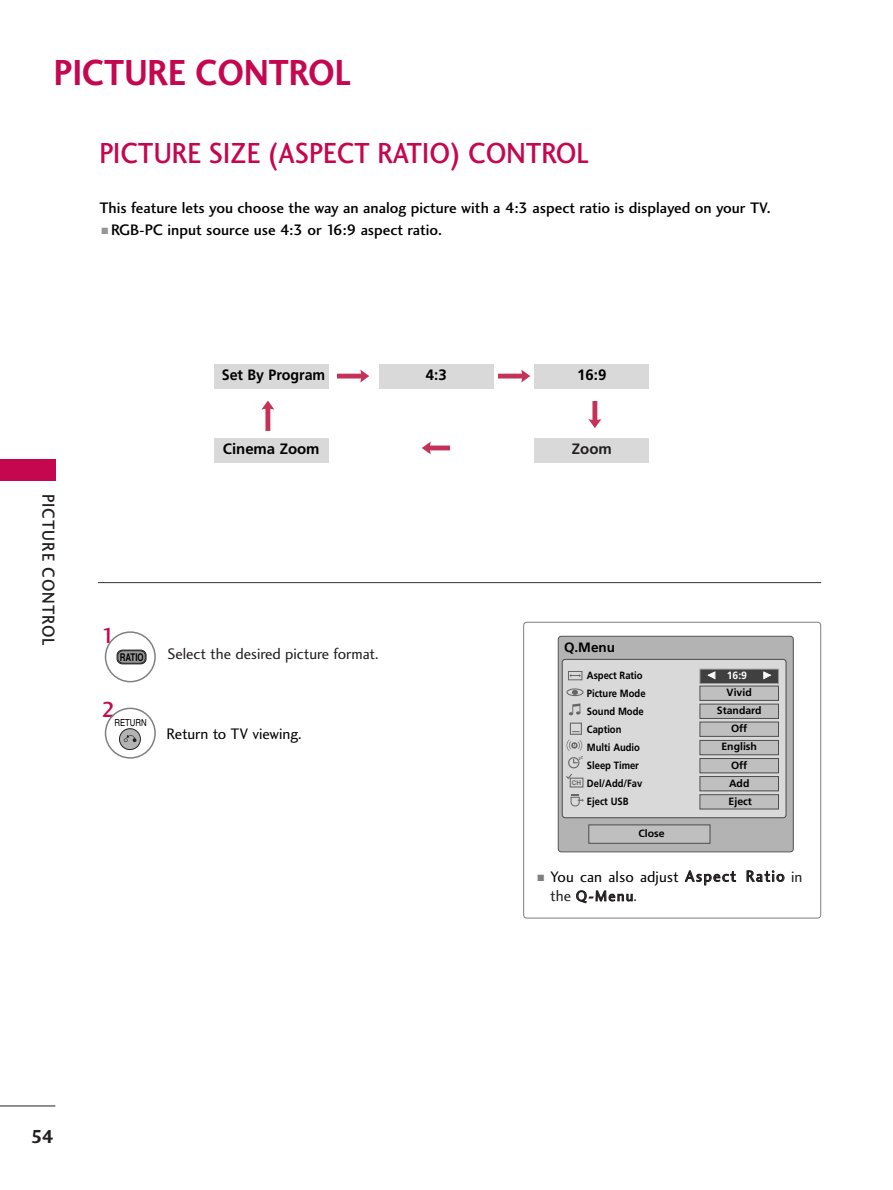
<style>
.page{position:relative;width:893px;height:1190px;background:#fff}
.page>*{position:absolute;margin:0;border:0;box-sizing:border-box;transform-origin:0 0}
.t1{font:37.5px "Charlotte Sans Bold Plain";color:#c50750;scale:.9 1}
.t2{font:30px "Charlotte Sans Medium Plain";color:#c50750;scale:.9 1}
.t3{font:22.5px "Charlotte Sans Medium Plain";color:#c50750}
.t4{font:19.5px "Charlotte Sans Bold Plain";color:#231f20}
.t5{font:18px "Charlotte Sans Medium Plain";letter-spacing:.06em;color:#231f20;scale:.9 1}
.t6{font:15.75px "Charlotte Sans Medium Plain";color:#000}
.t7{font:15.75px "Charlotte Sans Book Plain";color:#000}
.t8{font:15.75px "Charlotte Sans Book Plain";letter-spacing:-.005em;color:#231f20}
.t9{font:700 15px "Frutiger";color:#000}
.t10{font:700 15px "Frutiger";color:#000;scale:.95 1}
.t11{font:15px "Charlotte Sans Book Plain";color:#231f20}
.t12{font:700 15px "Frutiger";color:#231f20}
.t13{font:700 13.5px "Frutiger";color:#000}
.t14{font:700 10.5px/18px "Frutiger";letter-spacing:-.005em;color:#000;scale:.9 1}
.t15{font:700 10.5px/18.1px "Frutiger";letter-spacing:-.005em;color:#000;text-align:center}
.t16{font:700 10.5px "Helvetica";color:#000;scale:.75 1}
.t17{font:700 10.5px "Frutiger";color:#fff}
.t18{font:9.75px "Helvetica";color:#000;scale:.8 1}
.t19{font:7.5px "FZDING33";color:#fff}
.t20{font:700 6.45px "Helvetica";color:#666}
.s1{color:#939598}
.s2{font-family:"FZDING33";font-weight:400;font-size:7.5px}
.s3{color:#808080}
.s4{color:#231f20}
.s5{font-size:15.75px}
</style>
<div class="page">
<div style="left:0;top:459px;width:55px;height:21px;background:#c50750"></div>
<hr style="left:0;top:1105px;width:55px;height:1px;background:#231f20">
<hr style="left:98px;top:582px;width:723px;height:1px;background:#333">
<div style="left:117px;top:650px;width:29px;height:14px;background:#383435;border:1px solid #231f20;border-radius:5px"></div>
<div style="left:118px;top:650px;width:27px;height:13px;background:#999;border:1px solid #231f20;border-radius:5px"></div>
<div style="left:105px;top:631px;width:51px;height:51px;border:2px solid #808080;border-radius:50%"></div>
<div style="left:534px;top:438px;width:115px;height:24px;background:#d9d9d9"></div>
<div style="left:214px;top:438px;width:114px;height:24px;background:#d9d9d9"></div>
<svg style="left:422px;top:441px;width:28px;height:13px"></svg>
<div style="left:214px;top:364px;width:114px;height:24px;background:#d9d9d9"></div>
<div style="left:379px;top:364px;width:114px;height:24px;background:#d9d9d9"></div>
<svg style="left:338px;top:369px;width:31px;height:13px"></svg>
<div style="left:534px;top:364px;width:115px;height:24px;background:#d9d9d9"></div>
<svg style="left:499px;top:369px;width:31px;height:13px"></svg>
<svg style="left:588px;top:401px;width:13px;height:27px"></svg>
<svg style="left:261px;top:400px;width:13px;height:31px"></svg>
<svg style="left:119px;top:728px;width:22px;height:22px"></svg>
<svg style="left:124px;top:735px;width:13px;height:7px"></svg>
<div style="left:105px;top:707px;width:51px;height:51px;border:2px solid #808080;border-radius:50%"></div>
<div style="left:558px;top:636px;width:235px;height:215px;background:#b3b3b3;border-radius:3px"></div>
<div style="left:558px;top:636px;width:235px;height:216px;border:1px solid #4d4d4d;border-radius:3px"></div>
<div style="left:562px;top:659px;width:223px;height:158px;background:#d9d9d9;border-radius:3px"></div>
<div style="left:562px;top:659px;width:224px;height:159px;border:1px solid #4d4d4d;border-radius:3px"></div>
<div style="left:589px;top:825px;width:120px;height:18px;background:#bfbfbf"></div>
<div style="left:588px;top:824px;width:122px;height:19px;border:1px solid #4d4d4d"></div>
<div style="left:700px;top:669px;width:78px;height:14px;background:#404040"></div>
<div style="left:699px;top:669px;width:79px;height:14px;border:1px solid #999"></div>
<div style="left:700px;top:686px;width:78px;height:14px;background:#bfbfbf"></div>
<div style="left:699px;top:686px;width:79px;height:14px;border:1px solid #4d4d4d"></div>
<div style="left:700px;top:704px;width:78px;height:14px;background:#bfbfbf"></div>
<div style="left:699px;top:704px;width:79px;height:14px;border:1px solid #4d4d4d"></div>
<div style="left:700px;top:722px;width:78px;height:14px;background:#bfbfbf"></div>
<div style="left:699px;top:722px;width:79px;height:14px;border:1px solid #4d4d4d"></div>
<div style="left:700px;top:740px;width:78px;height:14px;background:#bfbfbf"></div>
<div style="left:699px;top:740px;width:79px;height:15px;border:1px solid #4d4d4d"></div>
<div style="left:700px;top:758px;width:78px;height:14px;background:#bfbfbf"></div>
<div style="left:699px;top:758px;width:79px;height:15px;border:1px solid #4d4d4d"></div>
<div style="left:700px;top:776px;width:78px;height:14px;background:#bfbfbf"></div>
<div style="left:699px;top:776px;width:79px;height:15px;border:1px solid #4d4d4d"></div>
<div style="left:700px;top:795px;width:78px;height:13px;background:#bfbfbf"></div>
<div style="left:699px;top:794px;width:79px;height:15px;border:1px solid #4d4d4d"></div>
<div style="left:568px;top:671px;width:14px;height:9px;border:1px solid #666"></div>
<svg style="left:569px;top:674px;width:12px;height:3px"></svg>
<div style="left:566px;top:688px;width:17px;height:8px;border:1px solid #666;border-radius:50%"></div>
<svg style="left:572px;top:690px;width:6px;height:5px"></svg>
<svg style="left:568px;top:703px;width:12px;height:12px"></svg>
<div style="left:570px;top:722px;width:12px;height:13px;border:1px solid #666"></div>
<div style="left:569px;top:777px;width:14px;height:10px;border:1px solid #666"></div>
<svg style="left:566px;top:739px;width:16px;height:41px"></svg>
<svg style="left:570px;top:794px;width:14px;height:13px"></svg>
<div style="left:523px;top:622px;width:298px;height:296px;border:1px solid #808080;border-radius:3px"></div>
<h1 class="t1" style="left:54px;top:58px;width:331px">PICTURE CONTROL</h1>
<h2 class="t2" style="left:99px;top:142px;width:545px">PICTURE SIZE (ASPECT RATIO) CONTROL</h2>
<p class="t6" style="left:99px;top:201px;width:672px">This feature lets you choose the way an analog picture with a 4:3 aspect ratio is displayed on your TV.</p>
<p class="t6" style="left:101px;top:224px;width:342px"><span class="s1">■</span> RGB-PC input source use 4:3 or 16:9 aspect ratio.</p>
<p class="t10" style="left:222px;top:369px;width:110px">Set By Program</p>
<p class="t9" style="left:426px;top:369px;width:22px">4:3</p>
<p class="t9" style="left:577px;top:369px;width:31px">16:9</p>
<p class="t5" style="left:55px;top:494px;width:170px;rotate:90deg">PICTURE CONTROL</p>
<p class="t9" style="left:223px;top:443px;width:98px">Cinema Zoom</p>
<p class="t12" style="left:572px;top:443px;width:41px">Zoom</p>
<h3 class="t3" style="left:102px;top:627px;width:15px">1</h3>
<p class="t16" style="left:120px;top:653px;width:33px">RATIO</p>
<h3 class="t3" style="left:102px;top:701px;width:15px">2</h3>
<p class="t18" style="left:114px;top:718px;width:42px">RETURN</p>
<p class="t8" style="left:167px;top:647px;width:213px">Select the desired picture format.</p>
<p class="t7" style="left:166px;top:727px;width:137px">Return to TV viewing.</p>
<p class="t13" style="left:564px;top:642px;width:52px">Q.Menu</p>
<p class="t14" style="left:587px;top:667px;width:67px">Aspect Ratio<br>Picture Mode<br>Sound Mode<br>Caption<br>Multi Audio<br>Sleep Timer<br>Del/Add/Fav<br>Eject USB</p>
<p class="t20" style="left:572px;top:780px;width:11px">CH</p>
<p class="t15" style="left:638px;top:825px;width:28px">Close</p>
<p class="t17" style="left:708px;top:671px;width:41px"><span class="s2">F</span> 16:9</p>
<p class="t19" style="left:763px;top:672px;width:9px">G</p>
<p class="t15" style="left:716px;top:684px;width:46px">Vivid<br>Standard<br>Off<br>English<br>Off<br>Add<br>Eject</p>
<p class="t7" style="left:537px;top:870px;width:266px"><span class="s3">■</span> You can also adjust <span class="s4">Aspect Ratio in</span></p>
<p class="t11" style="left:550px;top:890px;width:88px"><span class="s5">the</span> Q-Menu<span class="s5">.</span></p>
<p class="t4" style="left:31px;top:1128px;width:25px">54</p>
</div>
